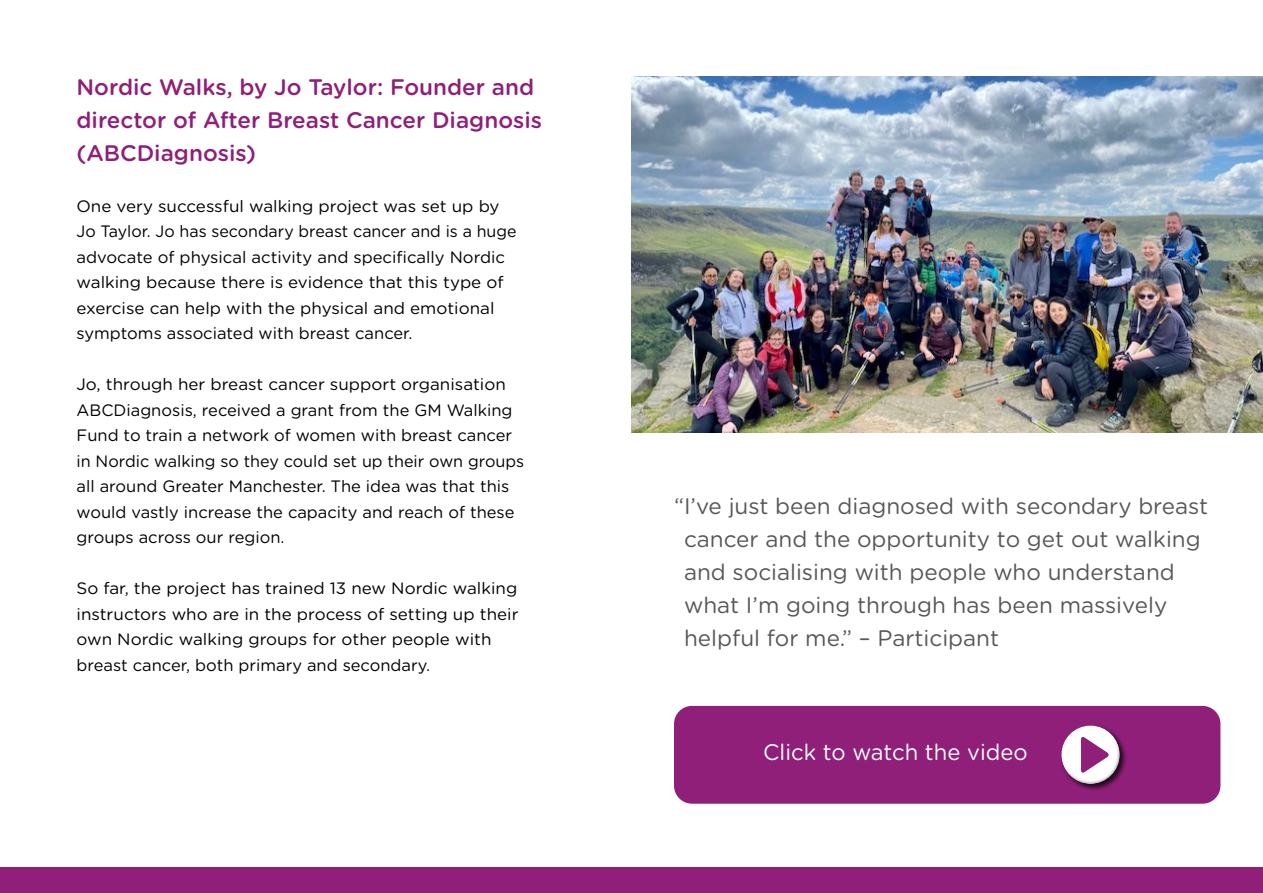
<style>
.page{position:relative;width:1263px;height:893px;background:#fff}
.page>*{position:absolute;margin:0;border:0;box-sizing:border-box;transform-origin:0 0}
.t1{font:22.5px/33px "Gotham Rounded";color:#575756}
.t2{font:500 22.5px/33px "Gotham Rounded";color:#8f1f78}
.t3{font:22.5px "Gotham Rounded";color:#fff}
.t4{font:16.5px/25.5px "Gotham Rounded";color:#000}
</style>
<div class="page">
<img style="left:631px;top:77px;width:632px;height:356px">
<div style="left:0;top:867px;width:1263px;height:26px;background:#8f1f78"></div>
<div style="left:674px;top:706px;width:546px;height:98px;background:#8f1f78;border-radius:18px"></div>
<div style="left:1060px;top:724px;width:67px;height:67px;background:#000;opacity:.75"></div>
<div style="left:1057px;top:721px;width:62px;height:49px;background:#fff;opacity:.75"></div>
<div style="left:1061px;top:734px;width:63px;height:51px;background:#000;opacity:.31"></div>
<svg style="left:1081px;top:736px;width:28px;height:37px"></svg>
<h1 class="t2" style="left:77px;top:69px;width:467px">Nordic Walks, by Jo Taylor: Founder and director of After Breast Cancer Diagnosis (ABCDiagnosis)</h1>
<p class="t4" style="left:77px;top:192px;width:441px">One very successful walking project was set up by Jo Taylor. Jo has secondary breast cancer and is a huge advocate of physical activity and specifically Nordic walking because there is evidence that this type of exercise can help with the physical and emotional symptoms associated with breast cancer.</p>
<p class="t4" style="left:77px;top:371px;width:449px">Jo, through her breast cancer support organisation ABCDiagnosis, received a grant from the GM Walking Fund to train a network of women with breast cancer in Nordic walking so they could set up their own groups all around Greater Manchester. The idea was that this would vastly increase the capacity and reach of these groups across our region.</p>
<p class="t4" style="left:77px;top:575px;width:443px">So far, the project has trained 13 new Nordic walking instructors who are in the process of setting up their own Nordic walking groups for other people with breast cancer, both primary and secondary.</p>
<h1 class="t1" style="left:684px;top:489px;width:526px;text-indent:-10px">“I’ve just been diagnosed with secondary breast cancer and the opportunity to get out walking and socialising with people who understand what I’m going through has been massively helpful for me.” – Participant</h1>
<h1 class="t3" style="left:763px;top:737px;width:266px">Click to watch the video</h1>
</div>
